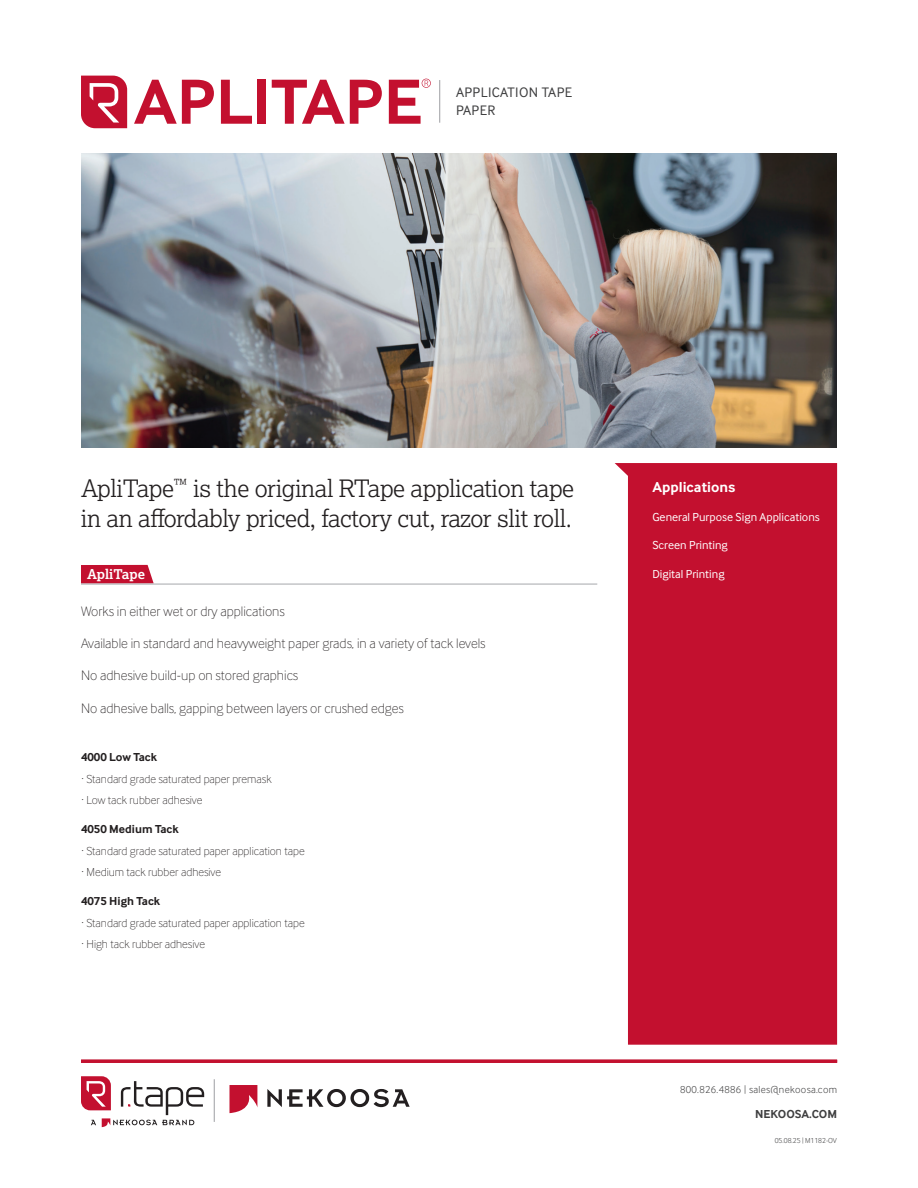
<style>
.page{position:relative;width:918px;height:1188px;background:#fff}
.page>*{position:absolute;margin:0;border:0;box-sizing:border-box;transform-origin:0 0}
.t1{font:300 24px/30px "Lexia";letter-spacing:-.02em;color:#231f20}
.t2{font:700 15px "Inter Face";color:#fff}
.t3{font:100 14.25px "Inter Face";color:#231f20}
.t4{font:14.25px/18.8px "Inter Face";letter-spacing:.025em;color:#3e3e3f}
.t5{font:700 13.5px "Lexia";color:#fff}
.t6{font:100 12px/21.8px "Inter Face";color:#231f20}
.t7{font:12px "Inter Face";color:#fff}
.t8{font:700 12px "Inter Face";color:#231f20}
.t9{font:700 12px "Inter Face";color:#3e3e3f}
.t10{font:300 10.5px "Inter Face";letter-spacing:.03em;color:#3e3e3f}
.t11{font:300 7.5px "Inter Face";color:#3e3e3f}
</style>
<div class="page">
<img style="left:81px;top:154px;width:756px;height:294px">
<div style="left:615px;top:463px;width:222px;height:582px;background:#c3102f"></div>
<svg style="left:81px;top:565px;width:73px;height:19px"></svg>
<hr style="left:81px;top:584px;width:516px;height:1px;background:#b0b1b5">
<svg style="left:267px;top:1089px;width:143px;height:18px"></svg>
<svg style="left:230px;top:1085px;width:27px;height:28px"></svg>
<svg style="left:81px;top:1076px;width:123px;height:51px"></svg>
<hr style="left:214px;top:1079px;width:1px;height:43px;background:#a8a9ad">
<hr style="left:81px;top:1060px;width:756px;height:3px;background:#c3102f">
<hr style="left:439px;top:80px;width:1px;height:43px;background:#a8a9ad">
<svg style="left:134px;top:80px;width:80px;height:44px"></svg>
<svg style="left:221px;top:80px;width:31px;height:44px"></svg>
<div style="left:257px;top:80px;width:9px;height:44px;background:#c3102f"></div>
<svg style="left:272px;top:80px;width:110px;height:44px"></svg>
<svg style="left:81px;top:76px;width:46px;height:52px;background:#cd3a54"></svg>
<svg style="left:389px;top:79px;width:42px;height:45px"></svg>
<p class="t4" style="left:456px;top:83px;width:118px">APPLICATION TAPE<br>PAPER</p>
<h1 class="t1" style="left:81px;top:473px;width:495px">ApliTape<sup>™</sup> is the original RTape application tape in an affordably priced, factory cut, razor slit roll.</h1>
<p class="t2" style="left:652px;top:479px;width:85px">Applications</p>
<p class="t7" style="left:652px;top:510px;width:169px">General Purpose Sign Applications</p>
<p class="t7" style="left:652px;top:539px;width:77px">Screen Printing</p>
<p class="t7" style="left:652px;top:567px;width:74px">Digital Printing</p>
<p class="t5" style="left:87px;top:565px;width:59px">ApliTape</p>
<p class="t3" style="left:81px;top:603px;width:205px">Works in either wet or dry applications</p>
<p class="t3" style="left:81px;top:635px;width:406px">Available in standard and heavyweight paper grads, in a variety of tack levels</p>
<p class="t3" style="left:81px;top:668px;width:219px">No adhesive build-up on stored graphics</p>
<p class="t3" style="left:81px;top:700px;width:324px">No adhesive balls, gapping between layers or crushed edges</p>
<p class="t8" style="left:81px;top:750px;width:78px">4000 Low Tack</p>
<p class="t6" style="left:81px;top:768px;width:192px">∙ Standard grade saturated paper premask ∙ Low tack rubber adhesive</p>
<p class="t8" style="left:81px;top:822px;width:99px">4050 Medium Tack</p>
<p class="t6" style="left:81px;top:840px;width:225px">∙ Standard grade saturated paper application tape ∙ Medium tack rubber adhesive</p>
<p class="t8" style="left:81px;top:894px;width:81px">4075 High Tack</p>
<p class="t6" style="left:81px;top:912px;width:225px">∙ Standard grade saturated paper application tape ∙ High tack rubber adhesive</p>
<p class="t10" style="left:680px;top:1084px;width:159px">800.826.4886 | sales@nekoosa.com</p>
<p class="t9" style="left:755px;top:1107px;width:83px">NEKOOSA.COM</p>
<p class="t11" style="left:775px;top:1136px;width:64px">05.08.25 | M1182-OV</p>
</div>
